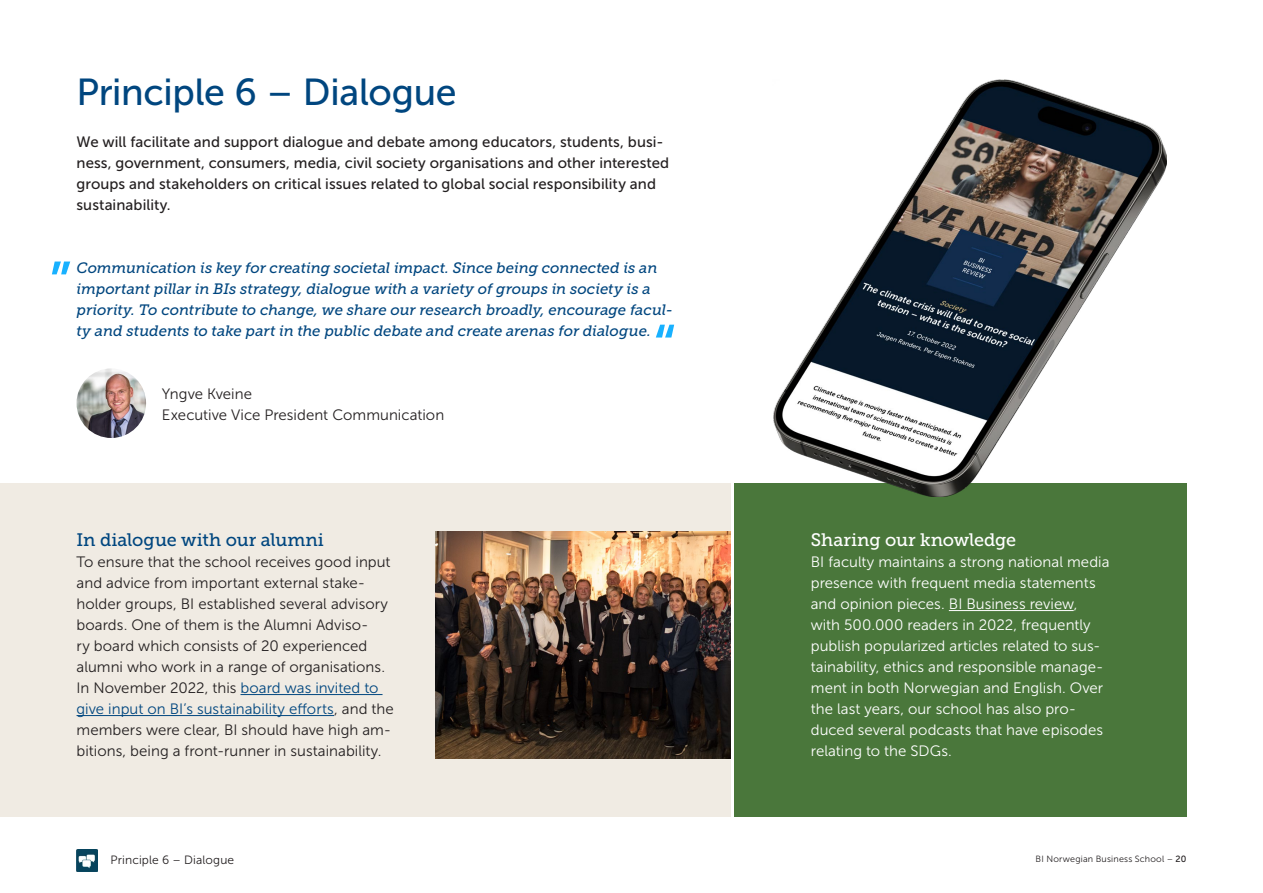
<style>
.page{position:relative;width:1263px;height:893px;background:#fff}
.page>*{position:absolute;margin:0;border:0;box-sizing:border-box;transform-origin:0 0}
.Heading_Page{font:37.5px "Museo Sans 500";letter-spacing:-.01em;color:#00467f}
.Heading_Base{font:18px "Museo Slab 500";color:#00467f}
.Heading_Base-2{font:18px "Museo Slab 500";letter-spacing:-.005em;color:#fff}
.Text_Base{font:15px/21px "Museo Sans 300";letter-spacing:.005em;color:#231f20}
.Text_Base-2{font:15px/21px "Museo Sans 300";letter-spacing:.005em;color:#fff}
.Text_Base-3{font:italic 15px/21px "Museo Slab 500";letter-spacing:-.005em;color:#00467f}
.Text_Lead{font:15px/21px "Museo Sans 500";letter-spacing:.005em;color:#231f20}
.Text_Small{font:12px "Museo Sans 300";letter-spacing:.01em;color:#231f20}
.t1{font:9px "Museo Sans 300";letter-spacing:.025em;color:#231f20}
.s1{color:#00467f}
.s2{font-family:"Museo Sans 500"}
</style>
<div class="page">
<div style="left:0;top:483px;width:731px;height:333px;background:#f0ebe3"></div>
<div style="left:734px;top:483px;width:452px;height:333px;background:#4a773b"></div>
<hr style="left:240px;top:694px;width:142px;height:1px;background:#00467f">
<hr style="left:77px;top:715px;width:257px;height:1px;background:#00467f">
<hr style="left:949px;top:610px;width:125px;height:1px;background:#fff">
<img style="left:77px;top:850px;width:21px;height:22px">
<svg style="left:52px;top:262px;width:18px;height:12px"></svg>
<svg style="left:656px;top:325px;width:18px;height:13px"></svg>
<img style="left:773px;top:80px;width:393px;height:417px">
<img style="left:435px;top:531px;width:296px;height:228px">
<img style="left:77px;top:368px;width:69px;height:70px;border-radius:35px">
<p class="Heading_Page" style="left:77px;top:72px;width:382px">Principle 6 – Dialogue</p>
<p class="Text_Lead" style="left:77px;top:131px;width:594px">We will facilitate and support dialogue and debate among educators, students, busi&shy;ness, government, consumers, media, civil society organisations and other interested groups and stakeholders on critical issues related to global social responsibility and sustainability.</p>
<p class="Text_Base-3" style="left:77px;top:257px;width:598px">Communication is key for creating societal impact. Since being connected is an important pillar in BIs strategy, dialogue with a variety of groups in society is a priority. To contribute to change, we share our research broadly, encourage facul&shy;ty and students to take part in the public debate and create arenas for dialogue.</p>
<p class="Text_Base" style="left:162px;top:383px;width:92px">Yngve Kveine</p>
<p class="Text_Base" style="left:162px;top:404px;width:284px">Executive Vice President Communication</p>
<p class="Heading_Base" style="left:77px;top:530px;width:249px">In dialogue with our alumni</p>
<p class="Text_Base" style="left:77px;top:551px;width:319px">To ensure that the school receives good input and advice from important external stake&shy;holder groups, BI established several advisory boards. One of them is the Alumni Adviso-<br>ry board which consists of 20 experienced alumni who work in a range of organisations.<br>In November 2022, this <span class="s1">board was invited to give input on BI’s sustainability efforts</span>, and the members were clear, BI should have high am&shy;bitions, being a front-runner in sustainability.</p>
<p class="Text_Small" style="left:111px;top:854px;width:125px">Principle 6 – Dialogue</p>
<p class="Heading_Base-2" style="left:811px;top:530px;width:207px">Sharing our knowledge</p>
<p class="Text_Base-2" style="left:811px;top:551px;width:300px">BI faculty maintains a strong national media presence with frequent media statements and opinion pieces. BI Business review, with 500.000 readers in 2022, frequently publish popularized articles related to sus&shy;tainability, ethics and responsible manage&shy;ment in both Norwegian and English. Over the last years, our school has also pro&shy;duced several podcasts that have episodes relating to the SDGs.</p>
<p class="t1" style="left:1036px;top:854px;width:152px">BI Norwegian Business School – <span class="s2">20</span></p>
</div>
